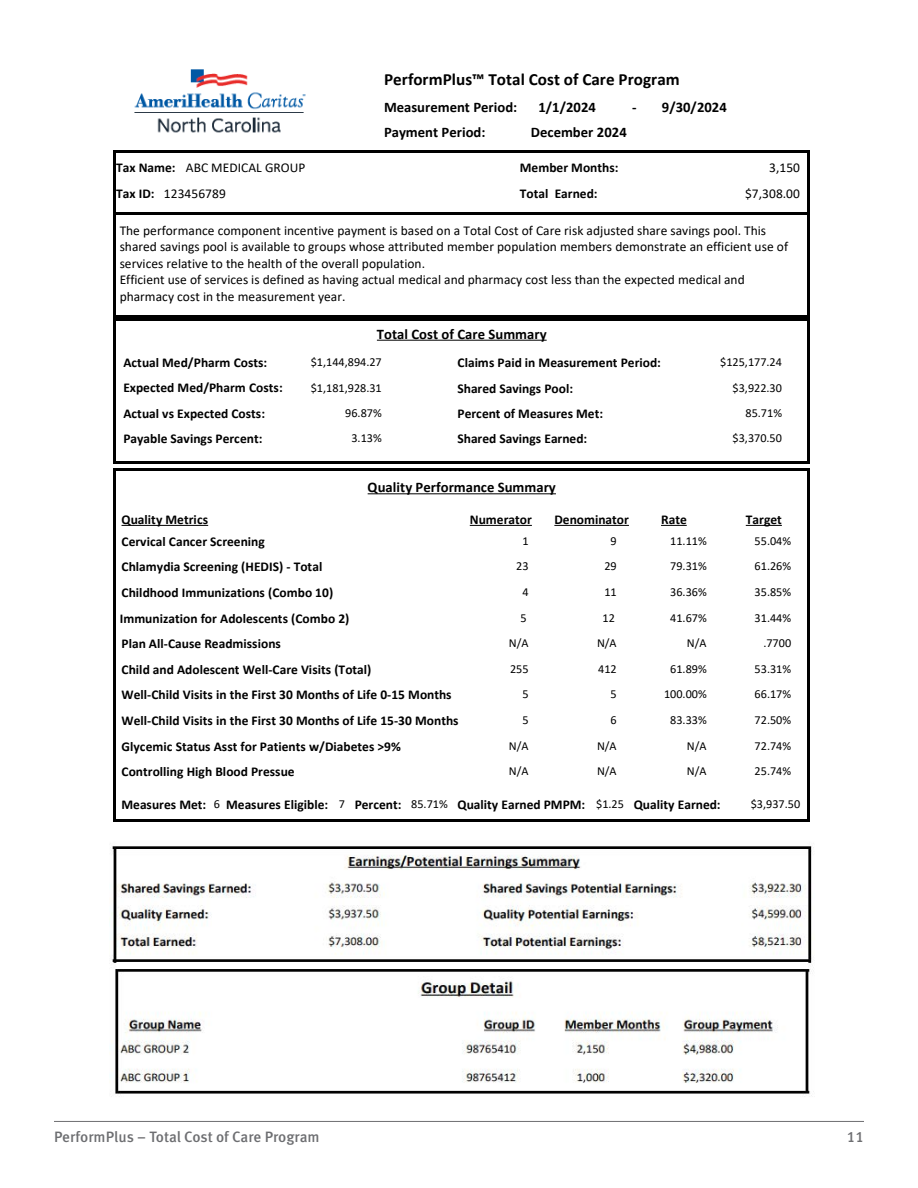
<style>
.page{position:relative;width:918px;height:1188px;background:#fff}
.page>*{position:absolute;margin:0;border:0;box-sizing:border-box;transform-origin:0 0}
.t1{font:700 17.1px "Calibri";color:#000}
.t2{font:500 15px "Meta Pro";color:#6d6e71}
.t3{font:700 14.7px "Calibri";color:#000}
.t4{font:700 13.5px/25.7px "Calibri";color:#000}
.t5{font:13.5px/16.4px "Calibri";color:#000}
.t6{font:12.15px/25.7px "Calibri";color:#000}
.s1{font-weight:700}
.s2{font-weight:400;font-size:12.15px}
</style>
<div class="page">
<hr style="left:54px;top:1121px;width:810px;height:1px;background:#6d6e71">
<hr style="left:114px;top:150px;width:696px;height:3px;background:#000">
<hr style="left:808px;top:150px;width:2px;height:65px;background:#000">
<hr style="left:114px;top:150px;width:2px;height:65px;background:#000">
<hr style="left:114px;top:469px;width:696px;height:2px;background:#000">
<hr style="left:808px;top:469px;width:2px;height:353px;background:#000">
<hr style="left:114px;top:820px;width:696px;height:2px;background:#000">
<hr style="left:114px;top:469px;width:2px;height:353px;background:#000">
<svg style="left:661px;top:525px;width:26px;height:1px"></svg>
<hr style="left:470px;top:525px;width:62px;height:1px;background:#000">
<hr style="left:554px;top:525px;width:75px;height:1px;background:#000">
<hr style="left:122px;top:525px;width:86px;height:1px;background:#000">
<hr style="left:746px;top:525px;width:36px;height:1px;background:#000">
<img style="left:134px;top:69px;width:172px;height:64px">
<hr style="left:114px;top:213px;width:696px;height:2px;background:#000">
<hr style="left:808px;top:213px;width:2px;height:104px;background:#000">
<hr style="left:114px;top:315px;width:696px;height:2px;background:#000">
<hr style="left:114px;top:213px;width:2px;height:104px;background:#000">
<hr style="left:377px;top:340px;width:170px;height:1px;background:#000">
<hr style="left:368px;top:493px;width:188px;height:1px;background:#000">
<hr style="left:114px;top:319px;width:696px;height:2px;background:#000">
<hr style="left:808px;top:319px;width:2px;height:145px;background:#000">
<hr style="left:114px;top:461px;width:696px;height:3px;background:#000">
<hr style="left:114px;top:319px;width:2px;height:145px;background:#000">
<img style="left:110px;top:846px;width:704px;height:251px">
<p class="t1" style="left:384px;top:67px;width:297px">PerformPlus™ Total Cost of Care Program</p>
<p class="t3" style="left:384px;top:97px;width:135px">Measurement Period:</p>
<p class="t3" style="left:538px;top:97px;width:59px">1/1/2024</p>
<p class="t3" style="left:632px;top:97px;width:96px">- 9/30/2024</p>
<p class="t5" style="left:116px;top:159px;width:191px"><span class="s1">Tax Name:</span> ABC MEDICAL GROUP</p>
<p class="t5" style="left:116px;top:185px;width:111px"><span class="s1">Tax ID:</span> 123456789</p>
<p class="t3" style="left:384px;top:122px;width:103px">Payment Period:</p>
<p class="t3" style="left:531px;top:122px;width:97px">December 2024</p>
<p class="t4" style="left:520px;top:154px;width:100px">Member Months:</p>
<p class="t5" style="left:769px;top:159px;width:32px">3,150</p>
<p class="t4" style="left:520px;top:181px;width:79px">Total Earned:</p>
<p class="t5" style="left:745px;top:185px;width:56px">$7,308.00</p>
<p class="t5" style="left:120px;top:222px;width:670px">The performance component incentive payment is based on a Total Cost of Care risk adjusted share savings pool. This shared savings pool is available to groups whose attributed member population members demonstrate an efficient use of services relative to the health of the overall population.<br>Efficient use of services is defined as having actual medical and pharmacy cost less than the expected medical and pharmacy cost in the measurement year.</p>
<p class="t3" style="left:377px;top:323px;width:171px">Total Cost of Care Summary</p>
<p class="t4" style="left:123px;top:349px;width:161px">Actual Med/Pharm Costs:<br>Expected Med/Pharm Costs:<br>Actual vs Expected Costs:<br>Payable Savings Percent:</p>
<p class="t6" style="left:311px;top:348px;width:73px;line-height:26.5px">$1,144,894.27 $1,181,928.31</p>
<p class="t6" style="left:345px;top:400px;width:38px;text-align:center">96.87%<br>3.13%</p>
<p class="t4" style="left:457px;top:349px;width:205px;line-height:26.5px">Claims Paid in Measurement Period:<br>Shared Savings Pool:</p>
<p class="t4" style="left:457px;top:400px;width:147px">Percent of Measures Met:<br>Shared Savings Earned:</p>
<p class="t6" style="left:720px;top:348px;width:63px;line-height:26.5px;text-align:right">$125,177.24 $3,922.30</p>
<p class="t6" style="left:733px;top:400px;width:51px;text-align:right">85.71% $3,370.50</p>
<p class="t3" style="left:368px;top:477px;width:190px">Quality Performance Summary</p>
<p class="t4" style="left:122px;top:506px;width:88px">Quality Metrics</p>
<p class="t4" style="left:554px;top:506px;width:76px">Denominator</p>
<p class="t4" style="left:470px;top:506px;width:64px">Numerator</p>
<p class="t4" style="left:661px;top:506px;width:27px">Rate</p>
<p class="t4" style="left:120px;top:528px;width:231px">Cervical Cancer Screening<br>Chlamydia Screening (HEDIS) - Total Childhood Immunizations (Combo 10)<br>Immunization for Adolescents (Combo 2)</p>
<p class="t6" style="left:522px;top:528px;width:8px">1</p>
<p class="t6" style="left:611px;top:528px;width:8px">9</p>
<p class="t6" style="left:670px;top:528px;width:38px">11.11%</p>
<p class="t6" style="left:516px;top:553px;width:14px">23</p>
<p class="t6" style="left:604px;top:553px;width:14px">29</p>
<p class="t6" style="left:670px;top:553px;width:38px">79.31%</p>
<p class="t6" style="left:522px;top:579px;width:8px">4</p>
<p class="t6" style="left:604px;top:579px;width:14px">11</p>
<p class="t6" style="left:670px;top:579px;width:38px">36.36%</p>
<p class="t6" style="left:521px;top:604px;width:8px">5</p>
<p class="t6" style="left:603px;top:604px;width:14px">12</p>
<p class="t6" style="left:670px;top:604px;width:38px">41.67%</p>
<p class="t4" style="left:746px;top:506px;width:38px">Target</p>
<p class="t6" style="left:755px;top:553px;width:38px">61.26%</p>
<p class="t6" style="left:755px;top:528px;width:38px">55.04%</p>
<p class="t6" style="left:755px;top:579px;width:38px">35.85%</p>
<p class="t6" style="left:755px;top:604px;width:38px">31.44%</p>
<p class="t4" style="left:122px;top:631px;width:339px">Plan All-Cause Readmissions<br>Child and Adolescent Well-Care Visits (Total)<br>Well-Child Visits in the First 30 Months of Life 0-15 Months Well-Child Visits in the First 30 Months of Life 15-30 Months</p>
<p class="t6" style="left:509px;top:630px;width:21px">N/A</p>
<p class="t6" style="left:597px;top:630px;width:21px">N/A</p>
<p class="t6" style="left:687px;top:630px;width:21px">N/A</p>
<p class="t6" style="left:763px;top:630px;width:29px">.7700</p>
<p class="t6" style="left:522px;top:656px;width:8px;text-align:justify;text-indent:-12px">255<br>5<br>5</p>
<p class="t6" style="left:664px;top:656px;width:44px;text-align:center">61.89%<br>100.00%<br>83.33%</p>
<p class="t6" style="left:755px;top:656px;width:38px;text-align:justify">53.31% 66.17% 72.50%</p>
<p class="t6" style="left:611px;top:656px;width:8px;text-align:justify;text-indent:-12px">412<br>5<br>6</p>
<p class="t4" style="left:122px;top:733px;width:281px">Glycemic Status Asst for Patients w/Diabetes &gt;9%<br>Controlling High Blood Pressue</p>
<p class="t6" style="left:509px;top:732px;width:21px">N/A<br>N/A</p>
<p class="t6" style="left:597px;top:732px;width:21px">N/A<br>N/A</p>
<p class="t6" style="left:687px;top:732px;width:21px">N/A<br>N/A</p>
<p class="t6" style="left:755px;top:732px;width:38px">72.74%<br>25.74%</p>
<p class="t4" style="left:122px;top:792px;width:100px">Measures Met: <span class="s2">6</span></p>
<p class="t4" style="left:457px;top:792px;width:129px">Quality Earned PMPM:</p>
<p class="t4" style="left:634px;top:792px;width:88px">Quality Earned:</p>
<p class="t6" style="left:751px;top:791px;width:51px">$3,937.50</p>
<p class="t6" style="left:596px;top:791px;width:29px">$1.25</p>
<p class="t4" style="left:226px;top:792px;width:104px">Measures Eligible:</p>
<p class="t4" style="left:339px;top:792px;width:111px"><span class="s2">7</span> Percent: <span class="s2">85.71%</span></p>
<p class="t2" style="left:54px;top:1125px;width:267px">PerformPlus – Total Cost of Care Program</p>
<p class="t2" style="left:847px;top:1125px;width:19px">11</p>
</div>
